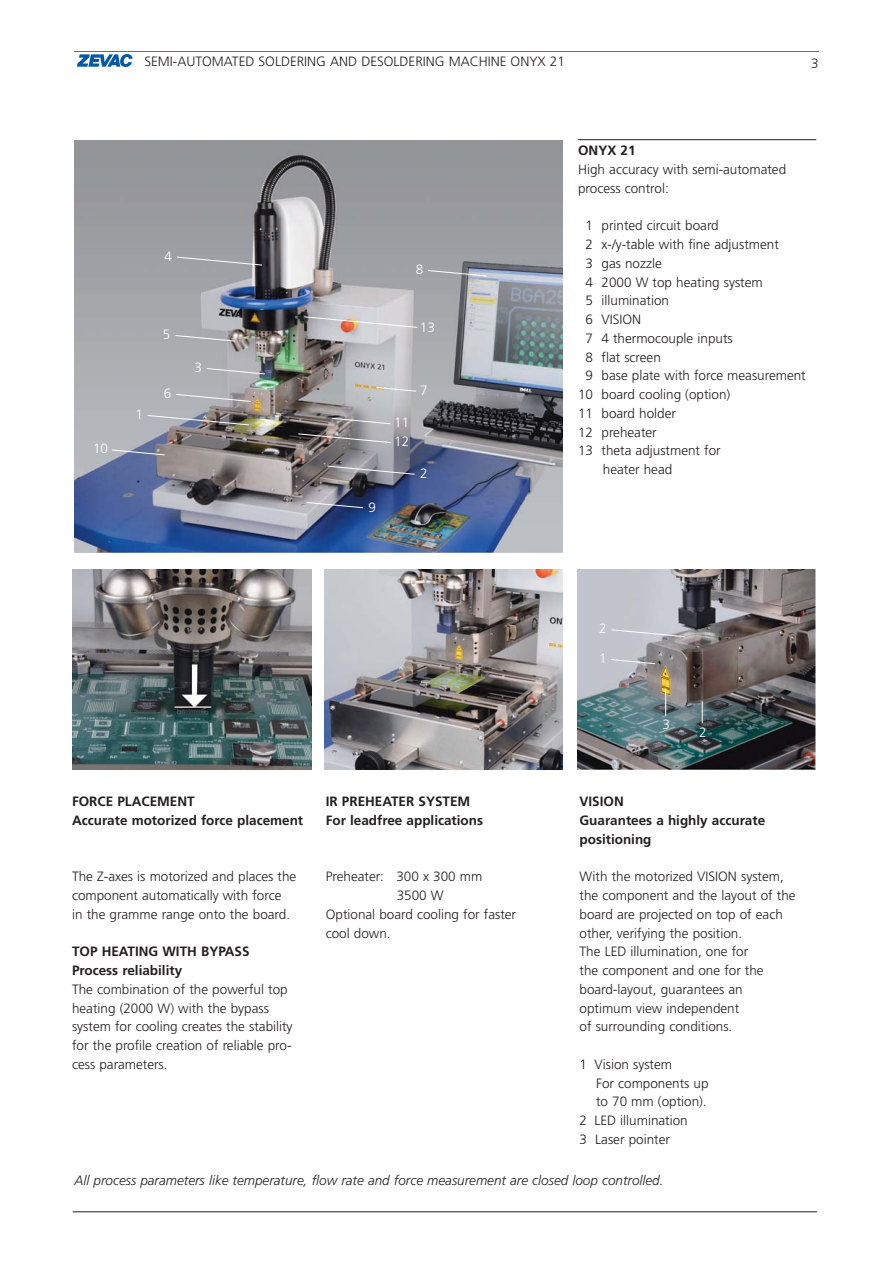
<style>
.page{position:relative;width:893px;height:1263px;background:#fff}
.page>*{position:absolute;margin:0;border:0;box-sizing:border-box;transform-origin:0 0}
.t1{font:300 13.5px/18.8px "Frutiger";color:#231f20}
.t2{font:700 13.5px/18.8px "Frutiger";color:#231f20}
.t3{font:italic 300 13.5px "Frutiger";color:#231f20}
.t4{font:300 13.5px/19.6px "Frutiger";color:#fff}
</style>
<div class="page">
<svg style="left:77px;top:54px;width:56px;height:13px"></svg>
<hr style="left:74px;top:51px;width:745px;height:1px;background:#000">
<hr style="left:73px;top:1212px;width:744px;height:1px;background:#231f20">
<hr style="left:578px;top:139px;width:238px;height:1px;background:#231f20">
<img style="left:325px;top:570px;width:238px;height:199px">
<img style="left:73px;top:570px;width:238px;height:199px">
<img style="left:578px;top:570px;width:238px;height:199px">
<img style="left:74px;top:140px;width:489px;height:413px">
<svg style="left:176px;top:257px;width:86px;height:9px"></svg>
<svg style="left:175px;top:335px;width:61px;height:7px"></svg>
<svg style="left:206px;top:368px;width:59px;height:6px"></svg>
<img style="left:298px;top:270px;width:188px;height:238px">
<svg style="left:176px;top:394px;width:75px;height:8px"></svg>
<svg style="left:147px;top:415px;width:103px;height:10px"></svg>
<svg style="left:111px;top:449px;width:54px;height:6px"></svg>
<svg style="left:611px;top:629px;width:74px;height:8px"></svg>
<svg style="left:611px;top:659px;width:44px;height:5px"></svg>
<svg style="left:702px;top:701px;width:1px;height:22px"></svg>
<svg style="left:665px;top:688px;width:1px;height:28px"></svg>
<p class="t1" style="left:144px;top:53px;width:422px">SEMI-AUTOMATED SOLDERING AND DESOLDERING MACHINE ONYX 21</p>
<p class="t1" style="left:811px;top:55px;width:9px">3</p>
<p class="t4" style="left:93px;top:440px;width:17px">10</p>
<p class="t4" style="left:165px;top:247px;width:9px">4</p>
<p class="t4" style="left:135px;top:405px;width:9px">1</p>
<p class="t4" style="left:163px;top:325px;width:9px">5</p>
<p class="t4" style="left:164px;top:384px;width:9px">6</p>
<p class="t4" style="left:194px;top:358px;width:9px">3</p>
<p class="t4" style="left:416px;top:260px;width:9px">8</p>
<p class="t4" style="left:420px;top:318px;width:17px">13</p>
<p class="t4" style="left:368px;top:499px;width:9px">9</p>
<p class="t4" style="left:394px;top:413px;width:17px">11<br>12</p>
<p class="t4" style="left:420px;top:382px;width:9px">7</p>
<p class="t4" style="left:420px;top:465px;width:9px">2</p>
<p class="t2" style="left:578px;top:142px;width:59px">ONYX 21</p>
<p class="t1" style="left:578px;top:161px;width:210px">High accuracy with semi-automated process control:</p>
<p class="t1" style="left:586px;top:217px;width:135px">1 printed circuit board</p>
<p class="t1" style="left:586px;top:236px;width:195px">2 x-/y-table with fine adjustment</p>
<p class="t1" style="left:586px;top:255px;width:78px">3 gas nozzle</p>
<p class="t1" style="left:586px;top:273px;width:179px">4 2000 W top heating system</p>
<p class="t1" style="left:586px;top:292px;width:85px">5 illumination</p>
<p class="t1" style="left:586px;top:311px;width:57px">6 VISION</p>
<p class="t1" style="left:586px;top:330px;width:149px">7 4 thermocouple inputs</p>
<p class="t1" style="left:586px;top:348px;width:77px">8 flat screen</p>
<p class="t1" style="left:586px;top:367px;width:222px">9 base plate with force measurement</p>
<p class="t1" style="left:578px;top:386px;width:154px">10 board cooling (option)</p>
<p class="t1" style="left:578px;top:405px;width:99px">11 board holder</p>
<p class="t1" style="left:578px;top:423px;width:80px">12 preheater</p>
<p class="t1" style="left:578px;top:442px;width:144px">13 theta adjustment for</p>
<p class="t1" style="left:603px;top:461px;width:71px">heater head</p>
<p class="t2" style="left:72px;top:793px;width:233px">FORCE PLACEMENT<br>Accurate motorized force placement</p>
<p class="t1" style="left:72px;top:868px;width:226px">The Z-axes is motorized and places the component automatically with force<br>in the gramme range onto the board.</p>
<p class="t2" style="left:72px;top:943px;width:179px">TOP HEATING WITH BYPASS<br>Process reliability</p>
<p class="t1" style="left:72px;top:981px;width:222px">The combination of the powerful top heating (2000 W) with the bypass system for cooling creates the stability for the profile creation of reliable pro&shy;cess parameters.</p>
<p class="t2" style="left:326px;top:793px;width:159px">IR PREHEATER SYSTEM<br>For leadfree applications</p>
<p class="t1" style="left:326px;top:868px;width:158px">Preheater: 300 x 300 mm</p>
<p class="t1" style="left:397px;top:887px;width:48px">3500 W</p>
<p class="t1" style="left:326px;top:906px;width:192px">Optional board cooling for faster</p>
<p class="t1" style="left:326px;top:925px;width:66px">cool down.</p>
<p class="t4" style="left:599px;top:620px;width:9px">2</p>
<p class="t4" style="left:599px;top:650px;width:9px">1</p>
<p class="t4" style="left:662px;top:716px;width:9px">3</p>
<p class="t4" style="left:699px;top:723px;width:9px">2</p>
<p class="t2" style="left:579px;top:793px;width:187px">VISION<br>Guarantees a highly accurate positioning</p>
<p class="t1" style="left:579px;top:868px;width:218px">With the motorized VISION system, the component and the layout of the board are projected on top of each other, verifying the position.<br>The LED illumination, one for<br>the component and one for the board-layout, guarantees an optimum view independent<br>of surrounding conditions.</p>
<p class="t1" style="left:579px;top:1056px;width:94px">1 Vision system</p>
<p class="t1" style="left:596px;top:1075px;width:114px">For components up</p>
<p class="t1" style="left:596px;top:1093px;width:112px">to 70 mm (option).</p>
<p class="t1" style="left:579px;top:1112px;width:110px">2 LED illumination</p>
<p class="t1" style="left:579px;top:1131px;width:92px">3 Laser pointer</p>
<p class="t3" style="left:74px;top:1175px;width:591px">All process parameters like temperature, flow rate and force measurement are closed loop controlled.</p>
</div>
